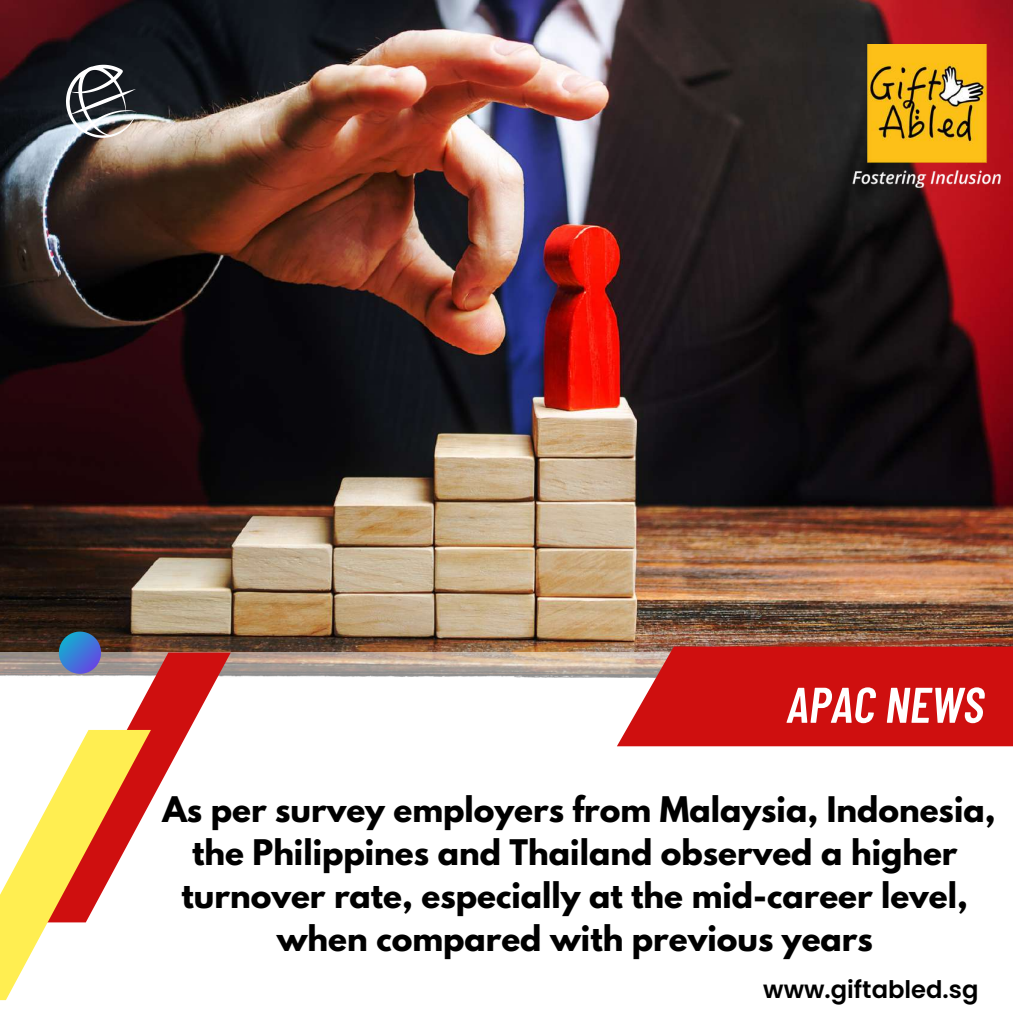
<style>
.page{position:relative;width:1013px;height:1013px;background:#fff}
.page>*{position:absolute;margin:0;border:0;box-sizing:border-box;transform-origin:0 0}
.t1{font:italic 600 50px "Barlow Condensed";color:#fff}
.t2{font:700 31.25px/43.1px "League Spartan";color:#000;text-align:center}
.t3{font:600 24.12px "Poppins";color:#000}
</style>
<div class="page">
<img style="left:0;top:0;width:1012px;height:652px">
<svg style="left:66px;top:65px;width:70px;height:73px"></svg>
<svg style="left:59px;top:631px;width:42px;height:21px"></svg>
<svg style="left:23px;top:652px;width:208px;height:149px"></svg>
<svg style="left:0;top:730px;width:151px;height:270px"></svg>
<svg style="left:617px;top:646px;width:395px;height:100px"></svg>
<img style="left:852px;top:44px;width:148px;height:144px">
<h1 class="t1" style="left:786px;top:672px;width:199px">APAC NEWS</h1>
<p class="t2" style="left:162px;top:791px;width:834px">As per survey employers from Malaysia, Indonesia, the Philippines and Thailand observed a higher turnover rate, especially at the mid-career level, when compared with previous years</p>
<p class="t3" style="left:763px;top:972px;width:217px">www.giftabled.sg</p>
</div>
